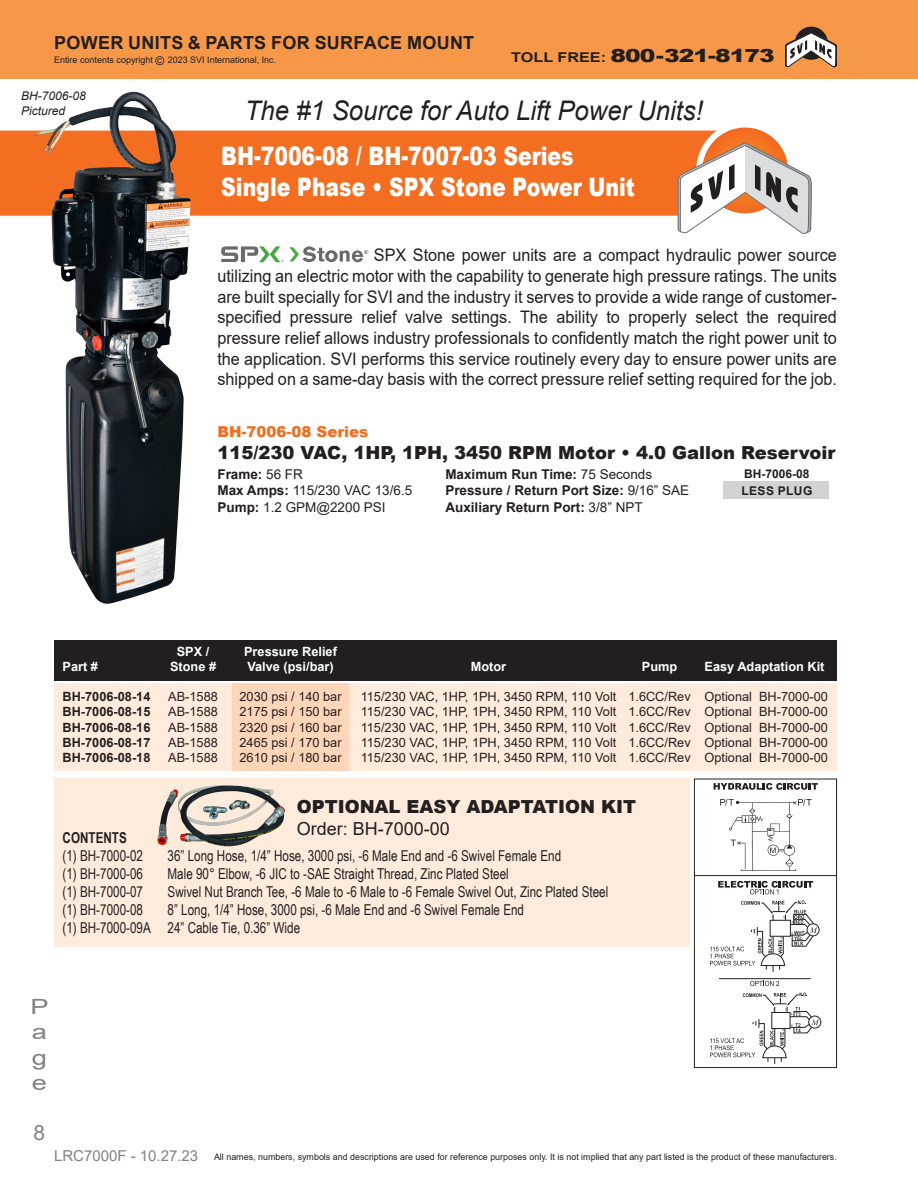
<style>
.page{position:relative;width:918px;height:1188px;background:#fff}
.page>*{position:absolute;margin:0;border:0;box-sizing:border-box;transform-origin:0 0}
.t1{font:italic 27px "Arial";color:#231f20;scale:.95 1}
.t2{font:900 25.5px/30.6px "Arial";color:#fff;scale:.8 1}
.t3{font:21px/25.2px "Arial";color:#808285;text-align:justify;scale:1.3 1}
.t4{font:21px "Arial";color:#808285}
.t5{font:900 18px "Arial";color:#231f20}
.t6{font:700 18px "Arial";letter-spacing:.015em;color:#231f20}
.t7{font:900 18px "Arial";letter-spacing:-.04em;color:#231f20;scale:1.3 1}
.t8{font:18px "Arial";color:#231f20}
.t9{font:17.25px/20.7px "Arial";color:#231f20;text-align:justify;scale:.94 1}
.t10{font:15px "Arial Narrow";color:#231f20;scale:.95 1}
.t11{font:15px "Arial";color:#808285}
.t12{font:900 15px "Arial";color:#f36e21}
.t13{font:700 15px "Arial Narrow";color:#231f20;scale:.95 1}
.t14{font:700 13.5px "Arial";color:#231f20}
.t15{font:13.5px "Arial";color:#231f20}
.t16{font:12.75px "Arial";color:#231f20}
.t17{font:700 12.75px "Arial";color:#fff}
.t18{font:700 12.75px "Arial";color:#231f20}
.t19{font:700 12px "Arial";letter-spacing:.035em;color:#231f20}
.t20{font:italic 12px/14.4px "Arial";color:#231f20}
.t21{font:9px "Arial";color:#231f20}
.s1{font-size:12px}
.s2{font-weight:700;font-size:13.5px}
.s3{font-weight:400}
.s4{font-weight:700}
</style>
<div class="page">
<div style="left:0;top:0;width:918px;height:78px;background:#f79848"></div>
<svg style="left:785px;top:27px;width:52px;height:40px"></svg>
<div style="left:0;top:131px;width:716px;height:85px;background:#f36e21"></div>
<svg style="left:699px;top:125px;width:92px;height:91px"></svg>
<div style="left:696px;top:121px;width:98px;height:98px;border:6px solid #fff;border-radius:50%"></div>
<svg style="left:677px;top:141px;width:135px;height:93px"></svg>
<div style="left:54px;top:640px;width:783px;height:41px;background:#231f20"></div>
<div style="left:54px;top:684px;width:783px;height:87px;background:#feebdb"></div>
<div style="left:54px;top:779px;width:635px;height:168px;background:#feebdb"></div>
<img style="left:157px;top:785px;width:128px;height:62px">
<div style="left:232px;top:684px;width:117px;height:87px;background:#fdd6ba"></div>
<img style="left:35px;top:94px;width:156px;height:510px">
<div style="left:694px;top:779px;width:143px;height:289px;border:1px solid #231f20"></div>
<img style="left:711px;top:800px;width:101px;height:81px">
<svg style="left:714px;top:783px;width:104px;height:7px"></svg>
<svg style="left:731px;top:840px;width:5px;height:6px"></svg>
<svg style="left:770px;top:848px;width:6px;height:5px"></svg>
<svg style="left:720px;top:799px;width:14px;height:7px"></svg>
<svg style="left:798px;top:799px;width:14px;height:7px"></svg>
<div style="left:807px;top:924px;width:12px;height:12px;border:1px solid #231f20;border-radius:50%"></div>
<svg style="left:718px;top:881px;width:95px;height:13px"></svg>
<svg style="left:750px;top:981px;width:29px;height:5px"></svg>
<hr style="left:719px;top:978px;width:92px;height:1px;background:#231f20">
<div style="left:809px;top:1016px;width:12px;height:12px;border:1px solid #231f20;border-radius:50%"></div>
<svg style="left:710px;top:993px;width:109px;height:71px"></svg>
<svg style="left:710px;top:900px;width:107px;height:72px"></svg>
<hr style="left:694px;top:875px;width:143px;height:1px;background:#231f20">
<div style="left:723px;top:481px;width:106px;height:18px;background:#d1d2d4"></div>
<svg style="left:221px;top:246px;width:147px;height:16px"></svg>
<p class="t6" style="left:54px;top:30px;width:421px">POWER UNITS &amp; PARTS FOR SURFACE MOUNT</p>
<p class="t21" style="left:54px;top:54px;width:224px">Entire contents copyright <span class="s1">©</span> 2023 SVI International, Inc.</p>
<p class="t1" style="left:245px;top:93px;width:484px">The #1 Source for Auto Lift Power Units!</p>
<p class="t7" style="left:511px;top:43px;width:204px"><span class="s2">TOLL FREE:</span> 800-321-8173</p>
<p class="t20" style="left:21px;top:89px;width:66px">BH-7006-08<br>Pictured</p>
<p class="t2" style="left:221px;top:140px;width:519px">BH-7006-08 / BH-7007-03 Series<br>Single Phase • SPX Stone Power Unit</p>
<p class="t9" style="left:217px;top:245px;width:661px;text-indent:156px">SPX Stone power units are a compact hydraulic power source utilizing an electric motor with the capability to generate high pressure ratings. The units are built specially for SVI and the industry it serves to provide a wide range of customer&shy;specified pressure relief valve settings. The ability to properly select the required pressure relief allows industry professionals to confidently match the right power unit to the application. SVI performs this service routinely every day to ensure power units are shipped on a same-day basis with the correct pressure relief setting required for the job.</p>
<p class="t12" style="left:217px;top:421px;width:152px">BH-7006-08 Series</p>
<p class="t5" style="left:217px;top:440px;width:620px">115/230 VAC, 1HP, 1PH, 3450 RPM Motor • 4.0 Gallon Reservoir</p>
<p class="t14" style="left:217px;top:465px;width:87px">Frame: <span class="s3">56 FR</span></p>
<p class="t15" style="left:217px;top:481px;width:196px"><span class="s4">Max Amps:</span> 115/230 VAC 13/6.5</p>
<p class="t15" style="left:217px;top:498px;width:170px"><span class="s4">Pump:</span> 1.2 GPM@2200 PSI</p>
<p class="t14" style="left:445px;top:465px;width:208px">Maximum Run Time: <span class="s3">75 Seconds</span></p>
<p class="t14" style="left:445px;top:481px;width:245px">Pressure / Return Port Size: <span class="s3">9/16” SAE</span></p>
<p class="t14" style="left:445px;top:497px;width:199px">Auxiliary Return Port: <span class="s3">3/8” NPT</span></p>
<p class="t17" style="left:177px;top:643px;width:34px">SPX /</p>
<p class="t17" style="left:244px;top:643px;width:94px">Pressure Relief</p>
<p class="t19" style="left:744px;top:465px;width:67px">BH-7006-08</p>
<p class="t19" style="left:741px;top:482px;width:72px">LESS PLUG</p>
<p class="t17" style="left:63px;top:658px;width:37px">Part #</p>
<p class="t17" style="left:170px;top:658px;width:48px">Stone #</p>
<p class="t17" style="left:247px;top:658px;width:88px">Valve (psi/bar)</p>
<p class="t17" style="left:471px;top:658px;width:37px">Motor</p>
<p class="t17" style="left:642px;top:658px;width:37px">Pump</p>
<p class="t17" style="left:705px;top:658px;width:121px">Easy Adaptation Kit</p>
<p class="t18" style="left:63px;top:688px;width:89px">BH-7006-08-14</p>
<p class="t16" style="left:168px;top:688px;width:51px">AB-1588</p>
<p class="t16" style="left:240px;top:688px;width:104px">2030 psi / 140 bar</p>
<p class="t16" style="left:361px;top:688px;width:469px">115/230 VAC, 1HP, 1PH, 3450 RPM, 110 Volt 1.6CC/Rev Optional BH-7000-00</p>
<p class="t18" style="left:63px;top:703px;width:89px">BH-7006-08-15</p>
<p class="t16" style="left:168px;top:703px;width:51px">AB-1588</p>
<p class="t16" style="left:240px;top:703px;width:104px">2175 psi / 150 bar</p>
<p class="t16" style="left:361px;top:703px;width:469px">115/230 VAC, 1HP, 1PH, 3450 RPM, 110 Volt 1.6CC/Rev Optional BH-7000-00</p>
<p class="t18" style="left:63px;top:718px;width:89px">BH-7006-08-16</p>
<p class="t16" style="left:168px;top:718px;width:51px">AB-1588</p>
<p class="t16" style="left:240px;top:718px;width:104px">2320 psi / 160 bar</p>
<p class="t16" style="left:361px;top:718px;width:469px">115/230 VAC, 1HP, 1PH, 3450 RPM, 110 Volt 1.6CC/Rev Optional BH-7000-00</p>
<p class="t18" style="left:63px;top:733px;width:89px">BH-7006-08-17</p>
<p class="t16" style="left:168px;top:734px;width:51px">AB-1588</p>
<p class="t16" style="left:240px;top:734px;width:104px">2465 psi / 170 bar</p>
<p class="t16" style="left:361px;top:734px;width:469px">115/230 VAC, 1HP, 1PH, 3450 RPM, 110 Volt 1.6CC/Rev Optional BH-7000-00</p>
<p class="t18" style="left:63px;top:748px;width:89px">BH-7006-08-18</p>
<p class="t16" style="left:168px;top:749px;width:51px">AB-1588</p>
<p class="t16" style="left:240px;top:749px;width:104px">2610 psi / 180 bar</p>
<p class="t16" style="left:361px;top:749px;width:469px">115/230 VAC, 1HP, 1PH, 3450 RPM, 110 Volt 1.6CC/Rev Optional BH-7000-00</p>
<p class="t5" style="left:297px;top:794px;width:341px">OPTIONAL EASY ADAPTATION KIT</p>
<p class="t8" style="left:297px;top:816px;width:155px">Order: BH-7000-00</p>
<p class="t13" style="left:63px;top:826px;width:69px">CONTENTS</p>
<p class="t10" style="left:63px;top:845px;width:86px">(1) BH-7000-02</p>
<p class="t10" style="left:168px;top:845px;width:416px">36” Long Hose, 1/4” Hose, 3000 psi, -6 Male End and -6 Swivel Female End</p>
<p class="t10" style="left:63px;top:863px;width:86px">(1) BH-7000-06</p>
<p class="t10" style="left:168px;top:863px;width:361px">Male 90° Elbow, -6 JIC to -SAE Straight Thread, Zinc Plated Steel</p>
<p class="t10" style="left:63px;top:881px;width:86px">(1) BH-7000-07</p>
<p class="t10" style="left:168px;top:881px;width:465px">Swivel Nut Branch Tee, -6 Male to -6 Male to -6 Female Swivel Out, Zinc Plated Steel</p>
<p class="t10" style="left:63px;top:899px;width:86px">(1) BH-7000-08</p>
<p class="t10" style="left:168px;top:899px;width:377px">8” Long, 1/4” Hose, 3000 psi, -6 Male End and -6 Swivel Female End</p>
<p class="t10" style="left:63px;top:917px;width:252px">(1) BH-7000-09A 24” Cable Tie, 0.36” Wide</p>
<p class="t3" style="left:31px;top:994px;width:16px">P a g e</p>
<p class="t4" style="left:34px;top:1118px;width:13px">8</p>
<p class="t11" style="left:54px;top:1146px;width:146px">LRC7000F - 10.27.23</p>
<p class="t21" style="left:214px;top:1151px;width:624px">All names, numbers, symbols and descriptions are used for reference purposes only. It is not implied that any part listed is the product of these manufacturers.</p>
</div>
